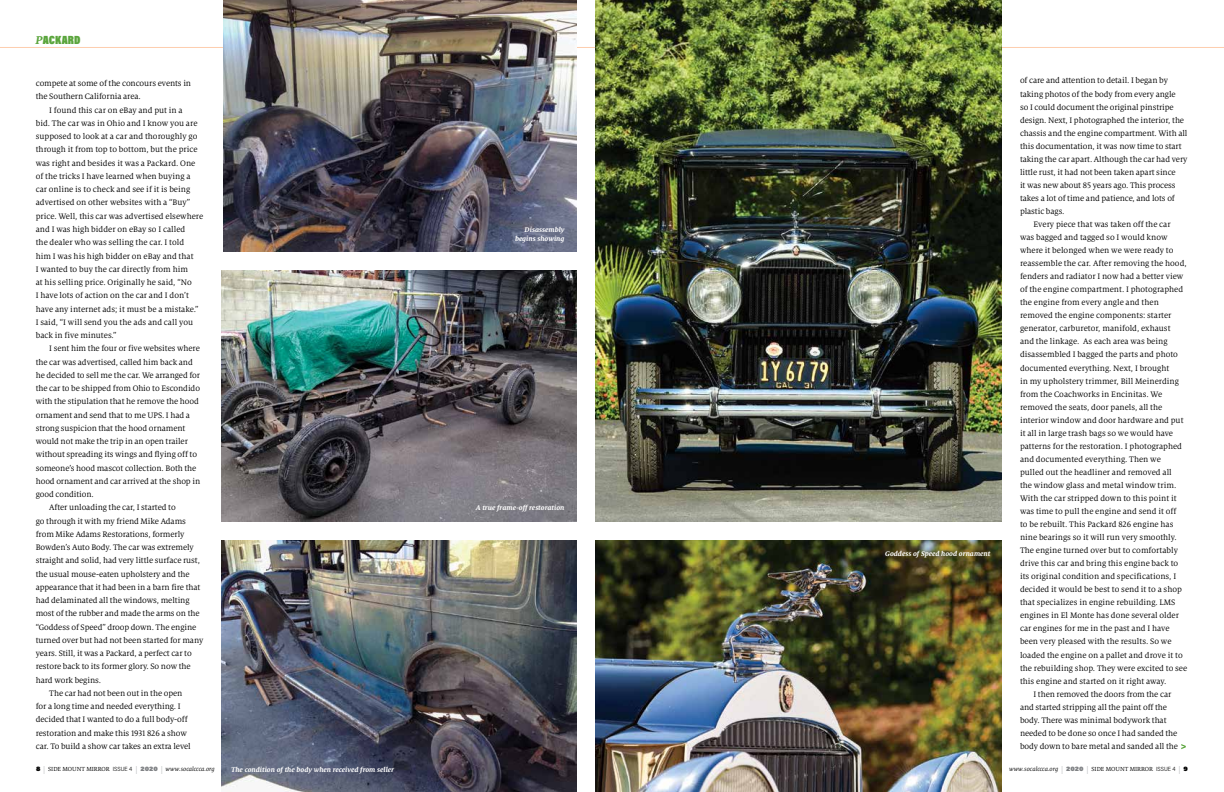
<style>
.page{position:relative;width:1224px;height:792px;background:#fff}
.page>*{position:absolute;margin:0;border:0;box-sizing:border-box;transform-origin:0 0}
.t1{font:900 12px "Acumin Pro Cond";letter-spacing:.005em;color:#5aa53c}
.t2{font:8.8px/13.3px "Milo Serif OT";color:#000}
.t3{font:italic 700 7.5px/9px "Milo Serif OT";color:#fff;text-align:right}
.t4{font:italic 6.5px "Milo Serif OT";color:#000}
.s1{font-family:"Milo Serif OT";font-weight:700;font-style:italic;font-size:12.5px}
.s2{font-family:"Acumin Pro";font-weight:900;font-style:normal}
.s3{font-style:normal;font-size:8px;color:#a7a9ac}
.s4{font-style:normal}
.s5{font-family:"Acumin Pro Semi Cond";font-weight:300;font-style:normal;font-size:6px}
.s6{font-family:"Acumin Pro";font-weight:900;font-style:normal;color:#808285}
</style>
<div class="page">
<svg style="left:1181px;top:744px;width:5px;height:5px"></svg>
<img style="left:221px;top:270px;width:355px;height:252px">
<img style="left:221px;top:540px;width:355px;height:252px">
<hr style="left:0;top:47px;width:1224px;height:1px;background:#fdceae">
<img style="left:223px;top:0;width:353px;height:252px">
<img style="left:596px;top:0;width:406px;height:522px">
<img style="left:596px;top:540px;width:406px;height:252px">
<h1 class="t1" style="left:36px;top:32px;width:46px"><span class="s1">P</span>ACKARD</h1>
<p class="t2" style="left:36px;top:77px;width:157px">compete at some of the concours events in the Southern California area.</p>
<p class="t2" style="left:36px;top:103px;width:169px;text-indent:14px">I found this car on eBay and put in a<br>bid. The car was in Ohio and I know you are supposed to look at a car and thoroughly go through it from top to bottom, but the price was right and besides it was a Packard. One of the tricks I have learned when buying a car online is to check and see if it is being advertised on other websites with a “Buy” price. Well, this car was advertised elsewhere and I was high bidder on eBay so I called<br>the dealer who was selling the car. I told<br>him I was his high bidder on eBay and that<br>I wanted to buy the car directly from him<br>at his selling price. Originally he said, “No<br>I have lots of action on the car and I don’t have any internet ads; it must be a mistake.” I said, “I will send you the ads and call you back in five minutes.”</p>
<p class="t2" style="left:49px;top:342px;width:152px">I sent him the four or five websites where</p>
<p class="t2" style="left:36px;top:355px;width:159px">the car was advertised, called him back and</p>
<p class="t2" style="left:36px;top:369px;width:166px">he decided to sell me the car. We arranged for</p>
<p class="t2" style="left:36px;top:382px;width:166px">the car to be shipped from Ohio to Escondido</p>
<p class="t2" style="left:36px;top:395px;width:165px">with the stipulation that he remove the hood</p>
<p class="t2" style="left:36px;top:408px;width:156px">ornament and send that to me UPS. I had a</p>
<p class="t2" style="left:36px;top:422px;width:151px">strong suspicion that the hood ornament</p>
<p class="t2" style="left:36px;top:435px;width:154px">would not make the trip in an open trailer</p>
<p class="t2" style="left:36px;top:448px;width:163px">without spreading its wings and flying off to</p>
<p class="t2" style="left:36px;top:461px;width:162px">someone’s hood mascot collection. Both the</p>
<p class="t2" style="left:36px;top:475px;width:166px">hood ornament and car arrived at the shop in</p>
<p class="t2" style="left:36px;top:488px;width:60px">good condition.</p>
<p class="t2" style="left:49px;top:501px;width:128px">After unloading the car, I started to</p>
<p class="t2" style="left:36px;top:514px;width:152px">go through it with my friend Mike Adams</p>
<p class="t2" style="left:36px;top:528px;width:150px">from Mike Adams Restorations, formerly</p>
<p class="t2" style="left:36px;top:541px;width:160px">Bowden’s Auto Body. The car was extremely</p>
<p class="t2" style="left:36px;top:554px;width:166px">straight and solid, had very little surface rust,</p>
<p class="t2" style="left:36px;top:567px;width:155px">the usual mouse-eaten upholstery and the</p>
<p class="t2" style="left:36px;top:581px;width:166px">appearance that it had been in a barn fire that</p>
<p class="t2" style="left:36px;top:594px;width:155px">had delaminated all the windows, melting</p>
<p class="t2" style="left:36px;top:607px;width:165px">most of the rubber and made the arms on the</p>
<p class="t2" style="left:36px;top:620px;width:162px">“Goddess of Speed” droop down. The engine</p>
<p class="t2" style="left:36px;top:634px;width:169px">turned over but had not been started for many</p>
<p class="t2" style="left:36px;top:647px;width:157px">years. Still, it was a Packard, a perfect car to</p>
<p class="t2" style="left:36px;top:660px;width:156px">restore back to its former glory. So now the</p>
<p class="t2" style="left:36px;top:673px;width:67px">hard work begins.</p>
<p class="t2" style="left:49px;top:687px;width:135px">The car had not been out in the open</p>
<p class="t2" style="left:36px;top:700px;width:146px">for a long time and needed everything. I</p>
<p class="t2" style="left:36px;top:713px;width:153px">decided that I wanted to do a full body-off</p>
<p class="t2" style="left:36px;top:726px;width:153px">restoration and make this 1931 826 a show</p>
<p class="t2" style="left:36px;top:740px;width:157px">car. To build a show car takes an extra level</p>
<p class="t3" style="left:515px;top:225px;width:51px">Disassembly begins showing</p>
<p class="t3" style="left:476px;top:503px;width:90px">A true frame-off restoration</p>
<p class="t3" style="left:885px;top:550px;width:107px">Goddess of Speed hood ornament</p>
<p class="t2" style="left:1020px;top:74px;width:149px">of care and attention to detail. I began by</p>
<p class="t2" style="left:1020px;top:87px;width:157px">taking photos of the body from every angle</p>
<p class="t2" style="left:1020px;top:100px;width:155px">so I could document the original pinstripe</p>
<p class="t2" style="left:1020px;top:113px;width:166px">design. Next, I photographed the interior, the</p>
<p class="t2" style="left:1020px;top:126px;width:169px">chassis and the engine compartment. With all</p>
<p class="t2" style="left:1020px;top:139px;width:163px">this documentation, it was now time to start</p>
<p class="t2" style="left:1020px;top:153px;width:169px">taking the car apart. Although the car had very</p>
<p class="t2" style="left:1020px;top:166px;width:157px">little rust, it had not been taken apart since</p>
<p class="t2" style="left:1020px;top:179px;width:157px">it was new about 85 years ago. This process</p>
<p class="t2" style="left:1020px;top:192px;width:156px">takes a lot of time and patience, and lots of</p>
<p class="t2" style="left:1020px;top:205px;width:46px">plastic bags.</p>
<p class="t2" style="left:1034px;top:218px;width:139px">Every piece that was taken off the car</p>
<p class="t2" style="left:1020px;top:231px;width:149px">was bagged and tagged so I would know</p>
<p class="t2" style="left:1020px;top:244px;width:155px">where it belonged when we were ready to</p>
<p class="t2" style="left:1020px;top:257px;width:168px">reassemble the car. After removing the hood,</p>
<p class="t2" style="left:1020px;top:270px;width:165px">fenders and radiator I now had a better view</p>
<p class="t2" style="left:1020px;top:283px;width:165px">of the engine compartment. I photographed</p>
<p class="t2" style="left:1020px;top:296px;width:140px">the engine from every angle and then</p>
<p class="t2" style="left:1020px;top:309px;width:153px">removed the engine components: starter</p>
<p class="t2" style="left:1020px;top:322px;width:152px">generator, carburetor, manifold, exhaust</p>
<p class="t2" style="left:1020px;top:335px;width:149px">and the linkage. As each area was being</p>
<p class="t2" style="left:1020px;top:348px;width:160px">disassembled I bagged the parts and photo</p>
<p class="t2" style="left:1020px;top:361px;width:151px">documented everything. Next, I brought</p>
<p class="t2" style="left:1020px;top:374px;width:161px">in my upholstery trimmer, Bill Meinerding</p>
<p class="t2" style="left:1020px;top:387px;width:144px">from the Coachworks in Encinitas. We</p>
<p class="t2" style="left:1020px;top:400px;width:144px">removed the seats, door panels, all the</p>
<p class="t2" style="left:1020px;top:413px;width:165px">interior window and door hardware and put</p>
<p class="t2" style="left:1020px;top:426px;width:155px">it all in large trash bags so we would have</p>
<p class="t2" style="left:1020px;top:440px;width:164px">patterns for the restoration. I photographed</p>
<p class="t2" style="left:1020px;top:453px;width:142px">and documented everything. Then we</p>
<p class="t2" style="left:1020px;top:466px;width:153px">pulled out the headliner and removed all</p>
<p class="t2" style="left:1020px;top:479px;width:158px">the window glass and metal window trim.</p>
<p class="t2" style="left:1020px;top:492px;width:158px">With the car stripped down to this point it</p>
<p class="t2" style="left:1020px;top:505px;width:158px">was time to pull the engine and send it off</p>
<p class="t2" style="left:1020px;top:518px;width:155px">to be rebuilt. This Packard 826 engine has</p>
<p class="t2" style="left:1020px;top:531px;width:158px">nine bearings so it will run very smoothly.</p>
<p class="t2" style="left:1020px;top:544px;width:159px">The engine turned over but to comfortably</p>
<p class="t2" style="left:1020px;top:557px;width:160px">drive this car and bring this engine back to</p>
<p class="t2" style="left:1020px;top:570px;width:158px">its original condition and specifications, I</p>
<p class="t2" style="left:1020px;top:583px;width:163px">decided it would be best to send it to a shop</p>
<p class="t2" style="left:1020px;top:596px;width:157px">that specializes in engine rebuilding. LMS</p>
<p class="t2" style="left:1020px;top:609px;width:161px">engines in El Monte has done several older</p>
<p class="t2" style="left:1020px;top:622px;width:151px">car engines for me in the past and I have</p>
<p class="t2" style="left:1020px;top:635px;width:153px">been very pleased with the results. So we</p>
<p class="t2" style="left:1020px;top:648px;width:164px">loaded the engine on a pallet and drove it to</p>
<p class="t2" style="left:1020px;top:661px;width:169px">the rebuilding shop. They were excited to see</p>
<p class="t2" style="left:1020px;top:674px;width:148px">this engine and started on it right away.</p>
<p class="t2" style="left:1034px;top:687px;width:139px">I then removed the doors from the car</p>
<p class="t2" style="left:1020px;top:700px;width:149px">and started stripping all the paint off the</p>
<p class="t2" style="left:1020px;top:714px;width:148px">body. There was minimal bodywork that</p>
<p class="t2" style="left:1020px;top:727px;width:159px">needed to be done so once I had sanded the</p>
<p class="t2" style="left:1020px;top:740px;width:159px">body down to bare metal and sanded all the</p>
<p class="t4" style="left:36px;top:765px;width:180px"><span class="s2">8</span> <span class="s3">|</span> <span class="s4">SIDE MOUNT MIRROR</span> <span class="s5">ISSUE 4</span> <span class="s3">|</span> <span class="s6">2020</span> <span class="s3">|</span> www.socalccca.org</p>
<p class="t4" style="left:1009px;top:765px;width:180px">www.socalccca.org <span class="s3">|</span> <span class="s6">2020</span> <span class="s3">|</span> <span class="s4">SIDE MOUNT MIRROR</span> <span class="s5">ISSUE 4</span> <span class="s3">|</span> <span class="s2">9</span></p>
<p class="t3" style="left:231px;top:765px;width:165px">The condition of the body when received from seller</p>
</div>
